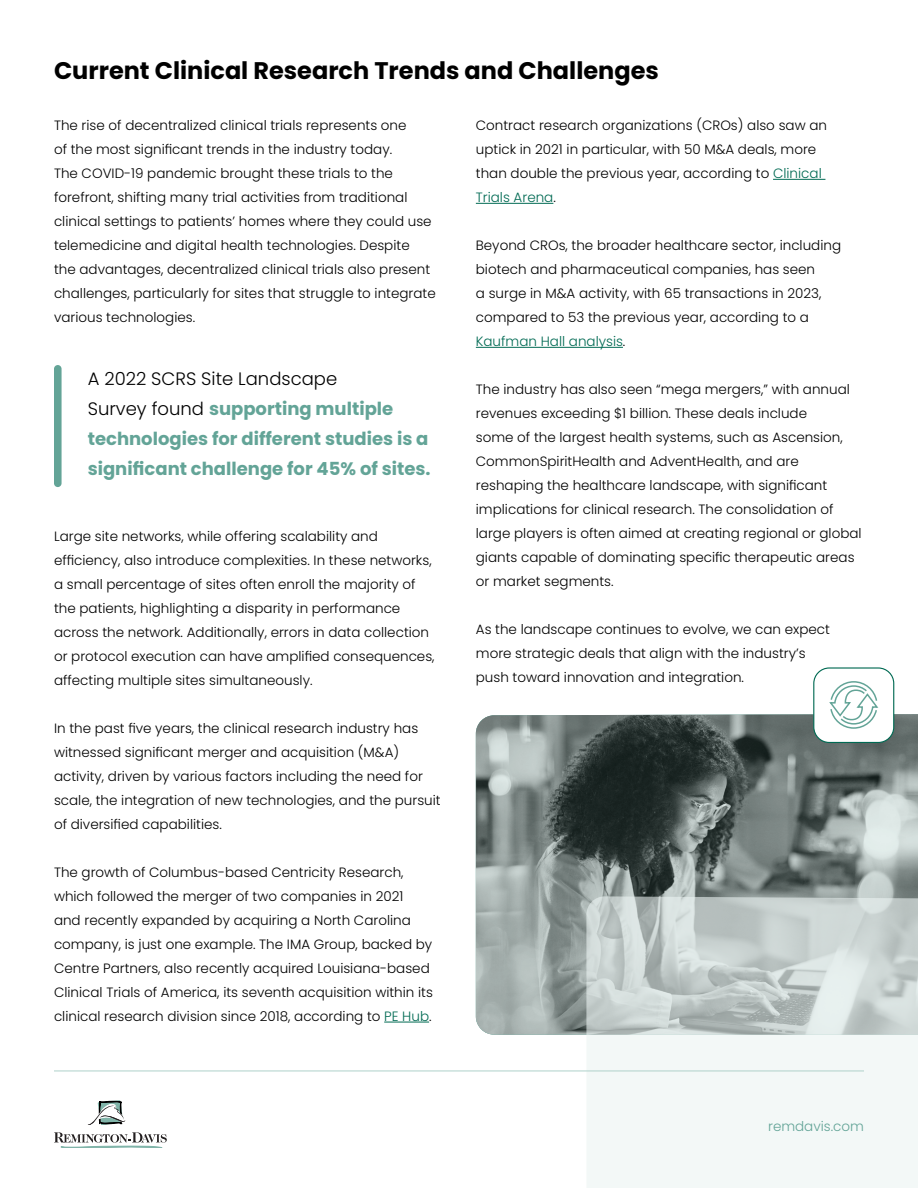
<style>
.page{position:relative;width:918px;height:1188px;background:#fff}
.page>*{position:absolute;margin:0;border:0;box-sizing:border-box;transform-origin:0 0}
.t1{font:700 24px "Poppins";color:#000}
.t2{font:700 18px/30px "Poppins";color:#63a497}
.t3{font:300 13.5px/24px "Poppins";color:#000}
.t4{font:300 13.5px "Poppins";color:#63a497}
.s1{color:#006a53}
.s2{font-weight:300;color:#000}
</style>
<div class="page">
<hr style="left:384px;top:1022px;width:45px;height:1px;background:#006a53">
<hr style="left:773px;top:179px;width:52px;height:1px;background:#006a53">
<hr style="left:476px;top:203px;width:77px;height:1px;background:#006a53">
<hr style="left:476px;top:347px;width:147px;height:1px;background:#006a53">
<div style="left:54px;top:365px;width:8px;height:122px;background:#63a497;border-radius:4px"></div>
<img style="left:476px;top:714px;width:442px;height:321px">
<svg style="left:586px;top:896px;width:332px;height:292px;fill:#f3f8f7"></svg>
<div style="left:814px;top:668px;width:80px;height:74px;background:#fff;border-radius:15px"></div>
<div style="left:813px;top:667px;width:81px;height:76px;border:1px solid #006a53;border-radius:15px"></div>
<svg style="left:829px;top:681px;width:50px;height:48px"></svg>
<svg style="left:88px;top:1101px;width:37px;height:24px"></svg>
<svg style="left:54px;top:1132px;width:113px;height:16px"></svg>
<hr style="left:54px;top:1071px;width:810px;height:1px;background:#afd1ca">
<h1 class="t1" style="left:54px;top:57px;width:606px">Current Clinical Research Trends and Challenges</h1>
<p class="t3" style="left:54px;top:114px;width:383px">The rise of decentralized clinical trials represents one<br>of the most significant trends in the industry today.<br>The COVID-19 pandemic brought these trials to the forefront, shifting many trial activities from traditional clinical settings to patients’ homes where they could use telemedicine and digital health technologies. Despite<br>the advantages, decentralized clinical trials also present challenges, particularly for sites that struggle to integrate various technologies.</p>
<p class="t3" style="left:476px;top:114px;width:353px">Contract research organizations (CROs) also saw an uptick in 2021 in particular, with 50 M&amp;A deals, more than double the previous year, according to <span class="s1">Clinical Trials Arena</span>.</p>
<p class="t3" style="left:476px;top:234px;width:367px">Beyond CROs, the broader healthcare sector, including biotech and pharmaceutical companies, has seen<br>a surge in M&amp;A activity, with 65 transactions in 2023, compared to 53 the previous year, according to a <span class="s1">Kaufman Hall analysis</span>.</p>
<p class="t3" style="left:476px;top:378px;width:387px">The industry has also seen “mega mergers,” with annual revenues exceeding $1 billion. These deals include<br>some of the largest health systems, such as Ascension, CommonSpiritHealth and AdventHealth, and are reshaping the healthcare landscape, with significant implications for clinical research. The consolidation of large players is often aimed at creating regional or global giants capable of dominating specific therapeutic areas or market segments.</p>
<p class="t3" style="left:476px;top:618px;width:356px">As the landscape continues to evolve, we can expect more strategic deals that align with the industry’s push toward innovation and integration.</p>
<h2 class="t2" style="left:88px;top:364px;width:344px"><span class="s2">A 2022 SCRS Site Landscape<br>Survey found</span> supporting multiple technologies for different studies is a significant challenge for 45% of sites.</h2>
<p class="t3" style="left:54px;top:524px;width:382px">Large site networks, while offering scalability and efficiency, also introduce complexities. In these networks, a small percentage of sites often enroll the majority of the patients, highlighting a disparity in performance across the network. Additionally, errors in data collection or protocol execution can have amplified consequences, affecting multiple sites simultaneously.</p>
<p class="t3" style="left:54px;top:716px;width:388px">In the past five years, the clinical research industry has witnessed significant merger and acquisition (M&amp;A) activity, driven by various factors including the need for scale, the integration of new technologies, and the pursuit of diversified capabilities.</p>
<p class="t3" style="left:54px;top:860px;width:380px">The growth of Columbus-based Centricity Research, which followed the merger of two companies in 2021 and recently expanded by acquiring a North Carolina company, is just one example. The IMA Group, backed by Centre Partners, also recently acquired Louisiana-based Clinical Trials of America, its seventh acquisition within its clinical research division since 2018, according to <span class="s1">PE Hub</span>.</p>
<p class="t4" style="left:768px;top:1119px;width:97px">remdavis.com</p>
</div>
